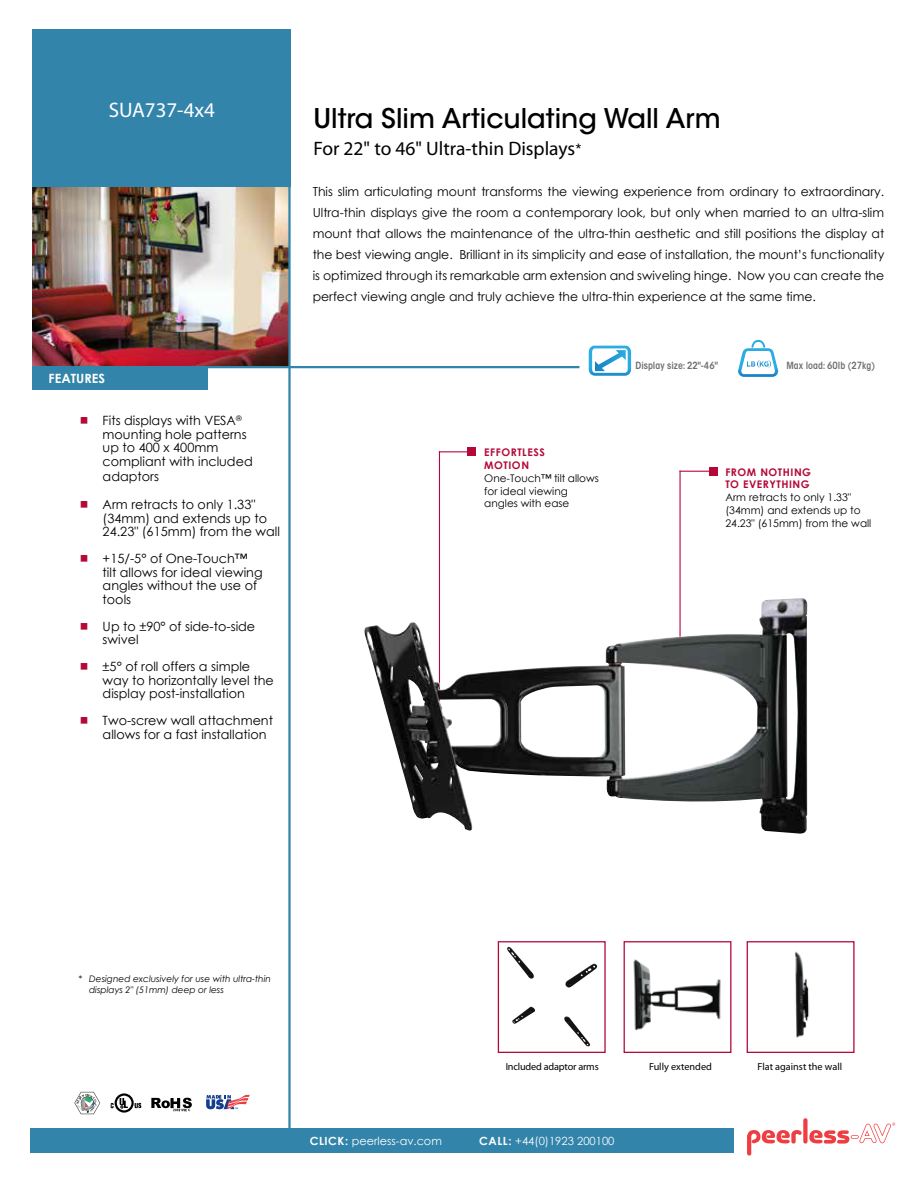
<style>
.page{position:relative;width:918px;height:1188px;background:#fff}
.page>*{position:absolute;margin:0;border:0;box-sizing:border-box;transform-origin:0 0}
.t1{font:500 27px "ITC Avant Garde Std";color:#000}
.t2{font:21px "Myriad Pro";color:#fff}
.t3{font:19.5px "Myriad Pro";color:#000}
.t4{font:12.75px/13.5px "Century Gothic";color:#000}
.t5{font:700 12.75px "Century Gothic";color:#fff}
.t6{font:12.45px/21px "Century Gothic";color:#000;text-align:justify}
.t7{font:11.25px "Century Gothic";color:#fff}
.t8{font:10.5px/12.8px "Century Gothic";color:#000}
.t9{font:700 10.5px/12.8px "Century Gothic";letter-spacing:.05em;color:#b30838}
.t10{font:10.2px "Myriad Pro";letter-spacing:-.005em;color:#000}
.t11{font:600 condensed 9.9px "ITC Avant Garde Std";color:#6d6e71}
.t12{font:italic 9px/10.8px "Century Gothic";color:#000}
.s1{font-family:"DIN Neuzeit Grotesk Std";font-weight:300;font-size:15px}
.s2{font-weight:700}
</style>
<div class="page">
<img style="left:32px;top:187px;width:256px;height:179px">
<hr style="left:32px;top:366px;width:547px;height:2px;background:#3384aa">
<div style="left:32px;top:29px;width:258px;height:158px;background:#3384aa"></div>
<div style="left:32px;top:366px;width:176px;height:24px;background:#3384aa"></div>
<div style="left:709px;top:467px;width:9px;height:9px;background:#b30838"></div>
<svg style="left:589px;top:346px;width:42px;height:30px"></svg>
<hr style="left:288px;top:29px;width:3px;height:1101px;background:#3384aa">
<div style="left:31px;top:1129px;width:703px;height:24px;background:#3384aa"></div>
<svg style="left:738px;top:340px;width:40px;height:37px"></svg>
<hr style="left:679px;top:471px;width:35px;height:1px;background:#b30838">
<hr style="left:679px;top:471px;width:2px;height:169px;background:#b30838">
<div style="left:747px;top:941px;width:108px;height:112px;border:1px solid #b30838"></div>
<div style="left:498px;top:941px;width:108px;height:112px;border:1px solid #b30838"></div>
<div style="left:624px;top:941px;width:107px;height:112px;border:1px solid #b30838"></div>
<div style="left:467px;top:447px;width:8px;height:9px;background:#b30838"></div>
<svg style="left:440px;top:451px;width:27px;height:1px"></svg>
<hr style="left:439px;top:451px;width:1px;height:267px;background:#b30838">
<img style="left:364px;top:598px;width:443px;height:236px">
<img style="left:633px;top:959px;width:88px;height:72px">
<img style="left:795px;top:951px;width:15px;height:87px">
<svg style="left:747px;top:1130px;width:55px;height:26px"></svg>
<div style="left:803px;top:1118px;width:5px;height:26px;background:#ef3e42;border-radius:2px"></div>
<svg style="left:809px;top:1123px;width:86px;height:21px"></svg>
<div style="left:115px;top:1093px;width:19px;height:20px;border:2px solid #000;border-radius:50%"></div>
<svg style="left:111px;top:1103px;width:3px;height:5px"></svg>
<svg style="left:135px;top:1103px;width:6px;height:5px"></svg>
<svg style="left:120px;top:1098px;width:8px;height:10px"></svg>
<svg style="left:74px;top:1092px;width:26px;height:22px"></svg>
<svg style="left:151px;top:1098px;width:41px;height:13px"></svg>
<svg style="left:206px;top:1095px;width:44px;height:14px"></svg>
<img style="left:507px;top:946px;width:91px;height:101px">
<h2 class="t2" style="left:109px;top:97px;width:108px">SUA737-4x4</h2>
<p class="t5" style="left:49px;top:369px;width:58px">FEATURES</p>
<p class="t4" style="left:103px;top:414px;width:152px">Fits displays with VESA<sup>® </sup>mounting hole patterns up to 400 x 400mm compliant with included</p>
<p class="t4" style="left:103px;top:470px;width:58px">adaptors</p>
<p class="t4" style="left:103px;top:498px;width:179px">Arm retracts to only 1.33" (34mm) and extends up to<br>24.23" (615mm) from the wall</p>
<p class="t4" style="left:103px;top:552px;width:161px">+15/-5° of One-Touch™ tilt allows for ideal viewing angles without the use of tools</p>
<p class="t4" style="left:103px;top:619px;width:154px">Up to ±90° of side-to-side swivel</p>
<p class="t4" style="left:103px;top:660px;width:173px">±5° of roll offers a simple way to horizontally level the display post-installation</p>
<p class="t4" style="left:103px;top:714px;width:172px">Two-screw wall attachment allows for a fast installation</p>
<h1 class="t1" style="left:314px;top:101px;width:409px">Ultra Slim Articulating Wall Arm</h1>
<h3 class="t3" style="left:314px;top:136px;width:269px">For 22" to 46" Ultra-thin Displays<span class="s1">*</span></h3>
<p class="t6" style="left:313px;top:181px;width:573px">This slim articulating mount transforms the viewing experience from ordinary to extraordinary.<br>Ultra-thin displays give the room a contemporary look, but only when married to an ultra-slim mount that allows the maintenance of the ultra-thin aesthetic and still positions the display at the best viewing angle. Brilliant in its simplicity and ease of installation, the mount’s functionality is optimized through its remarkable arm extension and swiveling hinge. Now you can create the perfect viewing angle and truly achieve the ultra-thin experience at the same time.</p>
<p class="t9" style="left:484px;top:446px;width:62px">EFFORTLESS<br>MOTION</p>
<p class="t8" style="left:484px;top:472px;width:116px">One-Touch™ tilt allows for ideal viewing angles with ease</p>
<p class="t11" style="left:635px;top:359px;width:84px">Display size: 22"-46"</p>
<p class="t11" style="left:786px;top:359px;width:90px">Max load: 60lb (27kg)</p>
<p class="t9" style="left:725px;top:465px;width:87px">FROM NOTHING<br>TO EVERYTHING</p>
<p class="t8" style="left:725px;top:491px;width:148px">Arm retracts to only 1.33" (34mm) and extends up to<br>24.23" (615mm) from the wall</p>
<p class="t12" style="left:89px;top:974px;width:183px;text-indent:-11px">* Designed exclusively for use with ultra-thin displays 2" (51mm) deep or less</p>
<p class="t10" style="left:506px;top:1061px;width:95px">Included adaptor arms</p>
<p class="t10" style="left:649px;top:1061px;width:64px">Fully extended</p>
<p class="t10" style="left:758px;top:1061px;width:86px">Flat against the wall</p>
<p class="t7" style="left:310px;top:1133px;width:134px"><span class="s2">CLICK:</span> peerless-av.com</p>
<p class="t7" style="left:479px;top:1133px;width:137px"><span class="s2">CALL:</span> +44(0)1923 200100</p>
</div>
